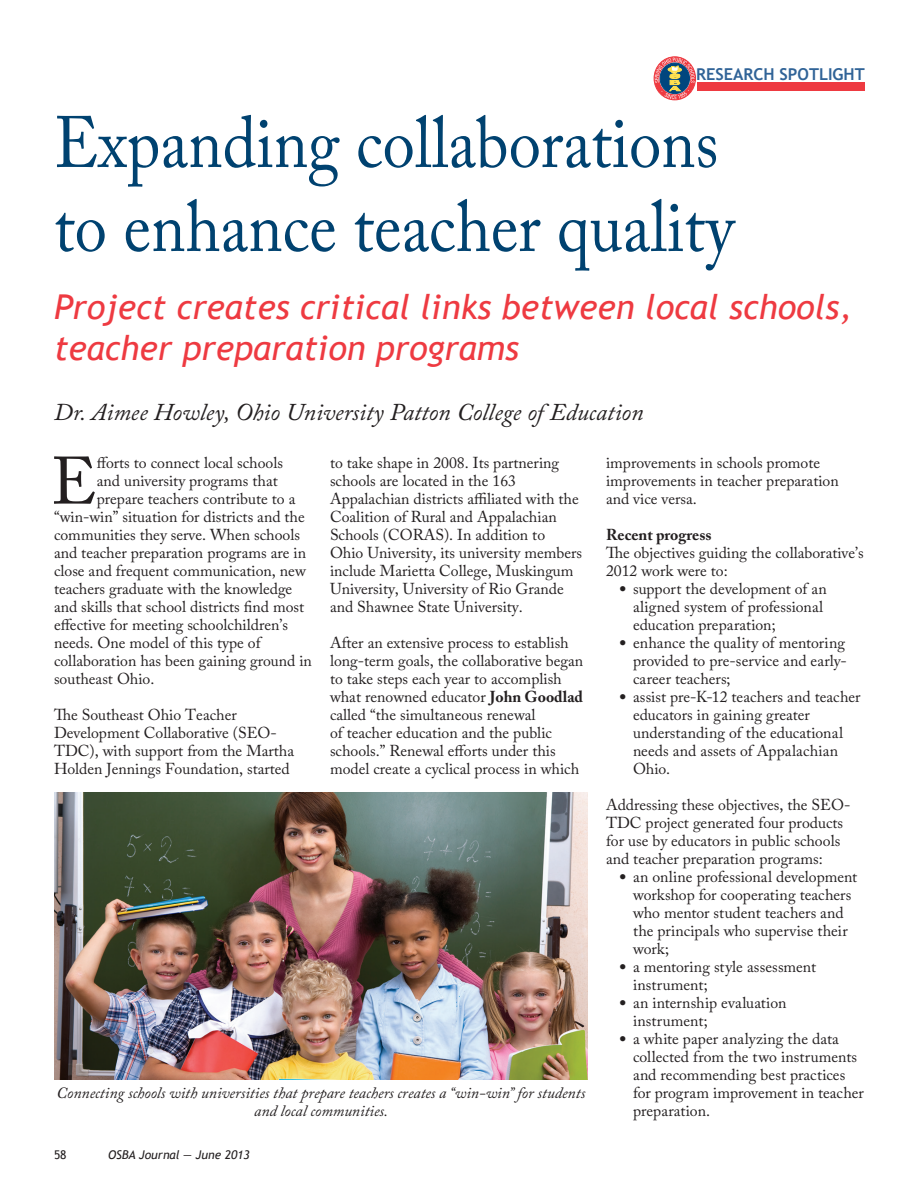
<style>
.page{position:relative;width:918px;height:1188px;background:#fff}
.page>*{position:absolute;margin:0;border:0;box-sizing:border-box;transform-origin:0 0}
.t1{font:72px/84px "Adobe Caslon Pro";color:#004270;scale:.9 1}
.t2{font:66.45px "Adobe Caslon Pro";color:#231f20}
.t3{font:italic 34.2px/41.1px "Trebuchet MS";color:#ee3a41}
.t4{font:italic 24px "Adobe Caslon Pro";color:#231f20}
.t5{font:700 16.35px "Trebuchet MS";color:#306397}
.t6{font:15.75px/18px "Adobe Caslon Pro";color:#231f20}
.t7{font:italic 15.75px/18px "Adobe Caslon Pro";color:#231f20;text-align:center}
.t8{font:700 15.75px "Adobe Caslon Pro";color:#231f20}
.t9{font:italic 12px "Trebuchet MS";color:#231f20}
.t10{font:12px "Trebuchet MS";color:#231f20}
.s1{font-weight:700}
</style>
<div class="page">
<img style="left:54px;top:792px;width:534px;height:288px">
<div style="left:697px;top:83px;width:167px;height:8px;background:#ee3a41"></div>
<div style="left:654px;top:57px;width:41px;height:43px;border:1px solid #ee3a41;border-radius:50%"></div>
<svg style="left:655px;top:58px;width:40px;height:41px;background:#a58184"></svg>
<p class="t5" style="left:696px;top:64px;width:170px">RESEARCH SPOTLIGHT</p>
<h1 class="t1" style="left:54px;top:100px;width:757px">Expanding collaborations to enhance teacher quality</h1>
<h3 class="t3" style="left:54px;top:287px;width:800px">Project creates critical links between local schools, teacher preparation programs</h3>
<h3 class="t4" style="left:54px;top:397px;width:591px">Dr. Aimee Howley, Ohio University Patton College of Education</h3>
<h2 class="t2" style="left:51px;top:442px;width:47px">E</h2>
<p class="t6" style="left:97px;top:453px;width:188px">fforts to connect local schools</p>
<p class="t6" style="left:97px;top:471px;width:183px">and university programs that</p>
<p class="t6" style="left:97px;top:489px;width:200px">prepare teachers contribute to a</p>
<p class="t6" style="left:54px;top:507px;width:252px">“win-win” situation for districts and the</p>
<p class="t6" style="left:54px;top:525px;width:248px">communities they serve. When schools</p>
<p class="t6" style="left:54px;top:543px;width:254px">and teacher preparation programs are in</p>
<p class="t6" style="left:54px;top:561px;width:253px">close and frequent communication, new</p>
<p class="t6" style="left:54px;top:579px;width:240px">teachers graduate with the knowledge</p>
<p class="t6" style="left:54px;top:597px;width:252px">and skills that school districts find most</p>
<p class="t6" style="left:54px;top:615px;width:236px">effective for meeting schoolchildren’s</p>
<p class="t6" style="left:54px;top:633px;width:208px">needs. One model of this type of</p>
<p class="t6" style="left:54px;top:651px;width:260px">collaboration has been gaining ground in</p>
<p class="t6" style="left:54px;top:669px;width:102px">southeast Ohio.</p>
<p class="t6" style="left:54px;top:705px;width:242px">The Southeast Ohio Teacher Development Collaborative (SEO-TDC), with support from the Martha Holden Jennings Foundation, started</p>
<p class="t6" style="left:330px;top:453px;width:254px">to take shape in 2008. Its partnering schools are located in the 163<br>Appalachian districts affiliated with the Coalition of Rural and Appalachian Schools (CORAS). In addition to Ohio University, its university members include Marietta College, Muskingum University, University of Rio Grande and Shawnee State University.</p>
<p class="t6" style="left:330px;top:633px;width:255px">After an extensive process to establish long-term goals, the collaborative began to take steps each year to accomplish what renowned educator <span class="s1">John Goodlad </span>called “the simultaneous renewal<br>of teacher education and the public schools.” Renewal efforts under this model create a cyclical process in which</p>
<p class="t7" style="left:57px;top:1083px;width:530px">Connecting schools with universities that prepare teachers creates a “win-win” for students and local communities.</p>
<p class="t10" style="left:54px;top:1148px;width:14px">58</p>
<p class="t9" style="left:108px;top:1148px;width:143px">OSBA Journal — June 2013</p>
<p class="t6" style="left:606px;top:453px;width:234px">improvements in schools promote improvements in teacher preparation and vice versa.</p>
<p class="t8" style="left:606px;top:525px;width:107px">Recent progress</p>
<p class="t6" style="left:606px;top:543px;width:259px">The objectives guiding the collaborative’s<br>2012 work were to:</p>
<p class="t6" style="left:633px;top:579px;width:195px;text-indent:-14px">● support the development of an aligned system of professional education preparation;</p>
<p class="t6" style="left:633px;top:633px;width:215px;text-align:justify;text-indent:-14px">● enhance the quality of mentoring provided to pre-service and early&shy;career teachers;</p>
<p class="t6" style="left:633px;top:687px;width:229px;text-indent:-14px">● assist pre-K-12 teachers and teacher educators in gaining greater understanding of the educational needs and assets of Appalachian<br>Ohio.</p>
<p class="t6" style="left:606px;top:795px;width:246px">Addressing these objectives, the SEO-TDC project generated four products for use by educators in public schools and teacher preparation programs:</p>
<p class="t6" style="left:633px;top:867px;width:226px;text-indent:-14px">● an online professional development workshop for cooperating teachers who mentor student teachers and the principals who supervise their work;</p>
<p class="t6" style="left:633px;top:957px;width:185px;text-indent:-14px">● a mentoring style assessment instrument;</p>
<p class="t6" style="left:633px;top:993px;width:155px;text-indent:-14px">● an internship evaluation instrument;</p>
<p class="t6" style="left:633px;top:1029px;width:232px;text-indent:-14px">● a white paper analyzing the data collected from the two instruments and recommending best practices for program improvement in teacher preparation.</p>
</div>
